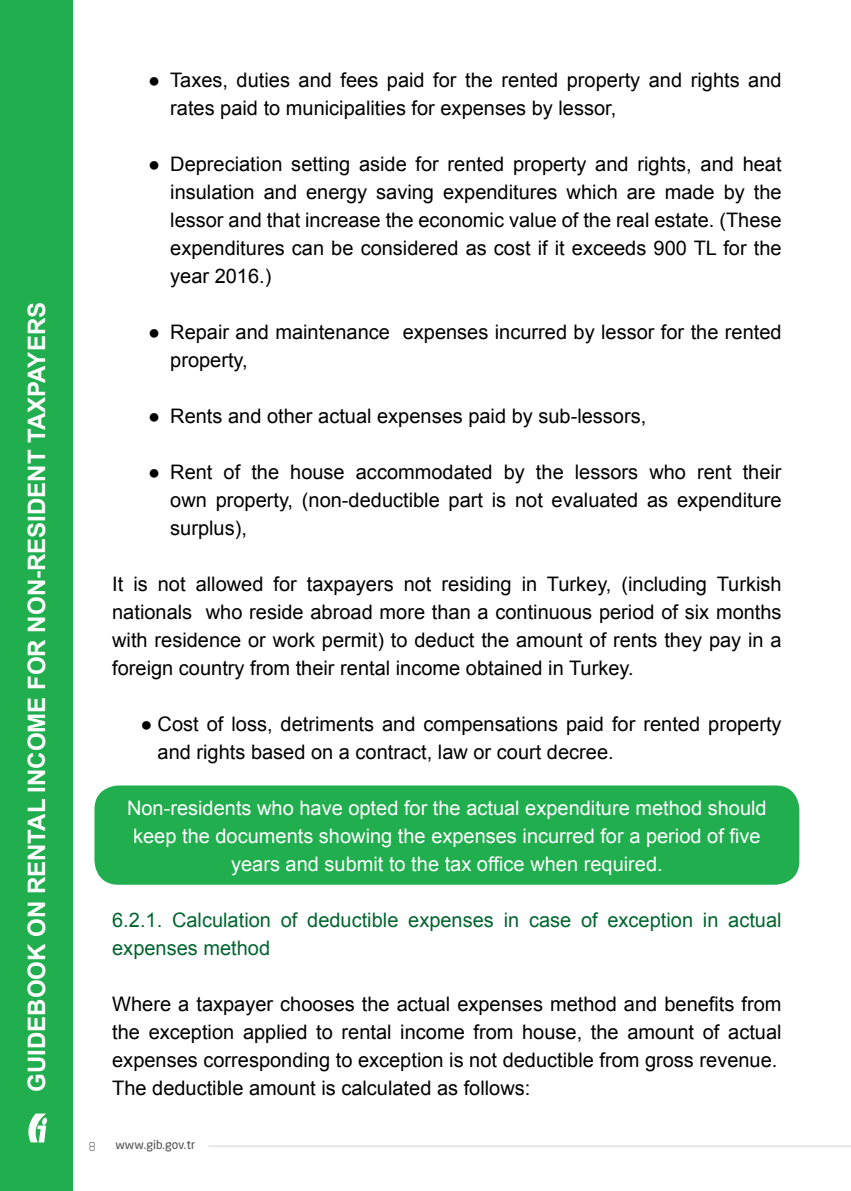
<style>
.page{position:relative;width:851px;height:1191px;background:#fff}
.page>*{position:absolute;margin:0;border:0;box-sizing:border-box;transform-origin:0 0}
.t1{font:700 24px "Arial";color:#fff}
.madde{font:20px/28px "Arial";color:#000;text-align:justify}
.t2{font:20px/28px "Arial";color:#fff;text-align:center}
.maddeler{font:20px/28px "Arial";color:#000}
.t3{font:20px/28px "Arial";color:#00652e}
.t4{font:12px "Neo Sans Pro";color:#4d4d4f}
.t5{font:300 12px "Neo Sans Pro";color:#4d4d4f}
</style>
<div class="page">
<div style="left:94px;top:785px;width:705px;height:99px;background:#21ae4e;border-radius:24px"></div>
<hr style="left:208px;top:1145px;width:642px;height:2px;background:#e6e7e8">
<div style="left:0;top:0;width:72px;height:1191px;background:#21ae4e"></div>
<svg style="left:28px;top:1113px;width:19px;height:29px"></svg>
<p class="t1" style="left:21px;top:1091px;width:791px;rotate:-90deg">GUIDEBOOK ON RENTAL INCOME FOR NON-RESIDENT TAXPAYERS</p>
<p class="madde" style="left:170px;top:66px;width:612px;text-indent:-22px">● Taxes, duties and fees paid for the rented property and rights and rates paid to municipalities for expenses by lessor,</p>
<p class="madde" style="left:170px;top:150px;width:612px;text-indent:-22px">● Depreciation setting aside for rented property and rights, and heat insulation and energy saving expenditures which are made by the lessor and that increase the economic value of the real estate. (These expenditures can be considered as cost if it exceeds 900 TL for the year 2016.)</p>
<p class="madde" style="left:170px;top:318px;width:612px;text-indent:-22px">● Repair and maintenance expenses incurred by lessor for the rented property,</p>
<p class="madde" style="left:148px;top:402px;width:499px">● Rents and other actual expenses paid by sub-lessors,</p>
<p class="madde" style="left:170px;top:458px;width:612px;text-indent:-22px">● Rent of the house accommodated by the lessors who rent their own property, (non-deductible part is not evaluated as expenditure surplus),</p>
<p class="madde" style="left:112px;top:570px;width:671px">It is not allowed for taxpayers not residing in Turkey, (including Turkish nationals who reside abroad more than a continuous period of six months with residence or work permit) to deduct the amount of rents they pay in a foreign country from their rental income obtained in Turkey.</p>
<p class="maddeler" style="left:157px;top:710px;width:625px;text-indent:-17px">● Cost of loss, detriments and compensations paid for rented property and rights based on a contract, law or court decree.</p>
<p class="t2" style="left:127px;top:794px;width:641px">Non-residents who have opted for the actual expenditure method should keep the documents showing the expenses incurred for a period of five years and submit to the tax office when required.</p>
<p class="t3" style="left:112px;top:906px;width:670px">6.2.1. Calculation of deductible expenses in case of exception in actual expenses method</p>
<p class="madde" style="left:112px;top:990px;width:670px">Where a taxpayer chooses the actual expenses method and benefits from the exception applied to rental income from house, the amount of actual expenses corresponding to exception is not deductible from gross revenue.</p>
<p class="madde" style="left:112px;top:1074px;width:419px">The deductible amount is calculated as follows:</p>
<p class="t5" style="left:89px;top:1139px;width:8px">8</p>
<p class="t4" style="left:115px;top:1137px;width:81px">www.gib.gov.tr</p>
</div>
